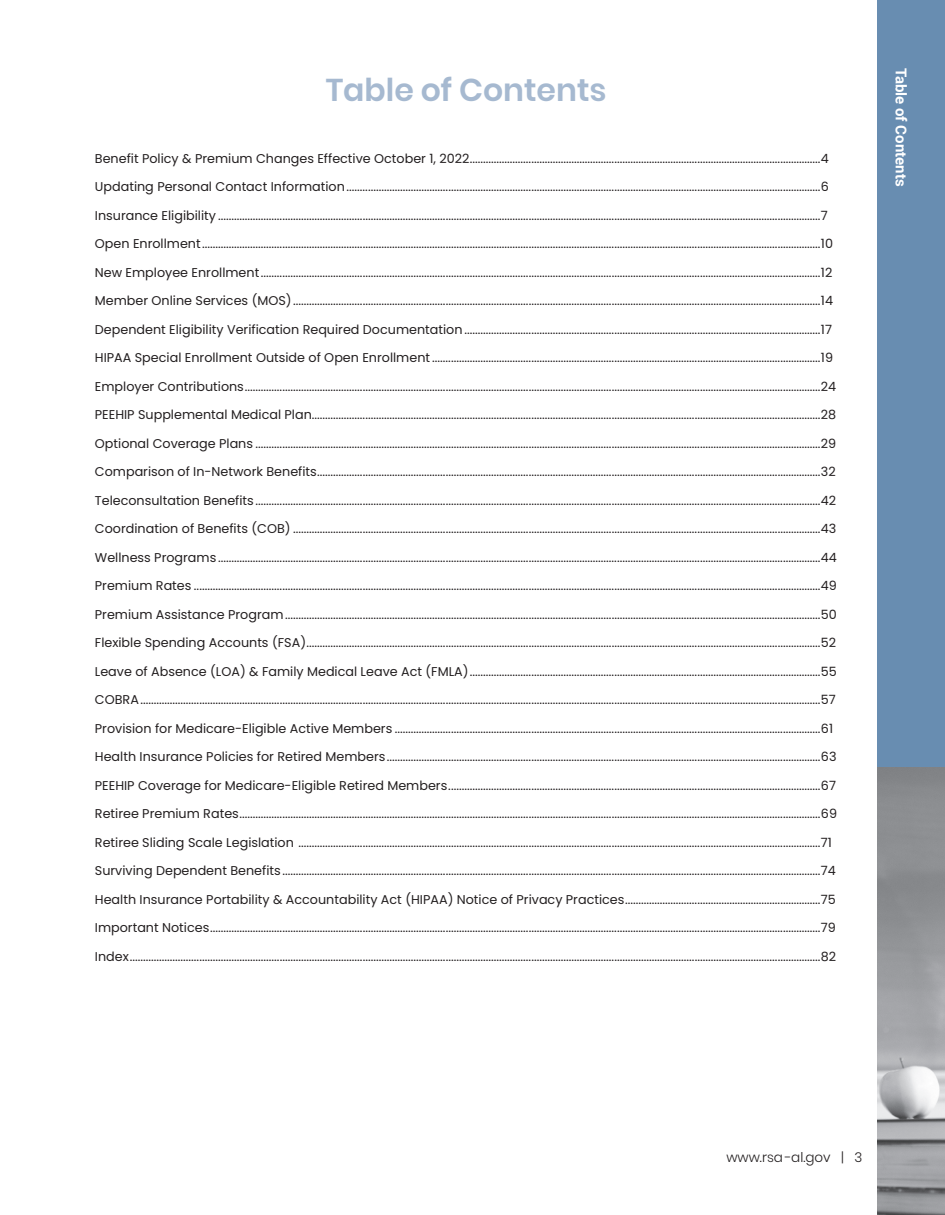
<style>
.page{position:relative;width:945px;height:1215px;background:#fff}
.page>*{position:absolute;margin:0;border:0;box-sizing:border-box;transform-origin:0 0}
.Page_Title{font:600 31.5px "Poppins";color:#a6b9d0}
.t1{font:700 15px "Roboto";color:#fff}
.t2{font:300 13.5px "Poppins";color:#231f20}
.t3{font:12.75px "Poppins";color:#231f20}
</style>
<div class="page">
<div style="left:878px;top:0;width:67px;height:767px;background:#688db1"></div>
<img style="left:878px;top:767px;width:67px;height:448px">
<p class="Page_Title" style="left:326px;top:71px;width:282px">Table of Contents</p>
<p class="t3" style="left:95px;top:151px;width:736px">Benefit Policy &amp; Premium Changes Effective October 1, 2022...................................................................................................................................4</p>
<p class="t3" style="left:95px;top:179px;width:736px">Updating Personal Contact Information.................................................................................................................................................................................6</p>
<p class="t3" style="left:95px;top:208px;width:734px">Insurance Eligibility .................................................................................................................................................................................................................................7</p>
<p class="t3" style="left:95px;top:236px;width:740px">Open Enrollment.......................................................................................................................................................................................................................................10</p>
<p class="t3" style="left:95px;top:265px;width:739px">New Employee Enrollment.................................................................................................................................................................................................................12</p>
<p class="t3" style="left:95px;top:293px;width:740px">Member Online Services (MOS).....................................................................................................................................................................................................14</p>
<p class="t3" style="left:95px;top:322px;width:739px">Dependent Eligibility Verification Required Documentation.....................................................................................................................................17</p>
<p class="t3" style="left:95px;top:350px;width:740px">HIPAA Special Enrollment Outside of Open Enrollment .................................................................................................................................................19</p>
<p class="t3" style="left:95px;top:379px;width:743px">Employer Contributions.......................................................................................................................................................................................................................24</p>
<p class="t3" style="left:95px;top:407px;width:743px">PEEHIP Supplemental Medical Plan..............................................................................................................................................................................................28</p>
<p class="t3" style="left:95px;top:436px;width:743px">Optional Coverage Plans ...................................................................................................................................................................................................................29</p>
<p class="t3" style="left:95px;top:464px;width:742px">Comparison of In-Network Benefits............................................................................................................................................................................................32</p>
<p class="t3" style="left:95px;top:493px;width:743px">Teleconsultation Benefits...................................................................................................................................................................................................................42</p>
<p class="t3" style="left:95px;top:521px;width:743px">Coordination of Benefits (COB) .....................................................................................................................................................................................................43</p>
<p class="t3" style="left:95px;top:550px;width:744px">Wellness Programs .................................................................................................................................................................................................................................44</p>
<p class="t3" style="left:95px;top:578px;width:744px">Premium Rates ..........................................................................................................................................................................................................................................49</p>
<p class="t3" style="left:95px;top:607px;width:744px">Premium Assistance Program........................................................................................................................................................................................................50</p>
<p class="t3" style="left:95px;top:635px;width:743px">Flexible Spending Accounts (FSA)................................................................................................................................................................................................52</p>
<p class="t3" style="left:95px;top:664px;width:744px">Leave of Absence (LOA) &amp; Family Medical Leave Act (FMLA)...................................................................................................................................55</p>
<p class="t3" style="left:95px;top:692px;width:742px">COBRA..............................................................................................................................................................................................................................................................57</p>
<p class="t3" style="left:95px;top:721px;width:740px">Provision for Medicare-Eligible Active Members ...............................................................................................................................................................61</p>
<p class="t3" style="left:95px;top:749px;width:743px">Health Insurance Policies for Retired Members..................................................................................................................................................................63</p>
<p class="t3" style="left:95px;top:778px;width:743px">PEEHIP Coverage for Medicare-Eligible Retired Members...........................................................................................................................................67</p>
<p class="t3" style="left:95px;top:806px;width:744px">Retiree Premium Rates.........................................................................................................................................................................................................................69</p>
<p class="t3" style="left:95px;top:835px;width:739px">Retiree Sliding Scale Legislation ...................................................................................................................................................................................................71</p>
<p class="t3" style="left:95px;top:863px;width:742px">Surviving Dependent Benefits.........................................................................................................................................................................................................74</p>
<p class="t3" style="left:95px;top:892px;width:742px">Health Insurance Portability &amp; Accountability Act (HIPAA) Notice of Privacy Practices.........................................................................75</p>
<p class="t3" style="left:95px;top:920px;width:742px">Important Notices....................................................................................................................................................................................................................................79</p>
<p class="t3" style="left:95px;top:949px;width:743px">Index..................................................................................................................................................................................................................................................................82</p>
<p class="t1" style="left:912px;top:68px;width:120px;rotate:90deg">Table of Contents</p>
<p class="t2" style="left:726px;top:1149px;width:138px">www.rsa -al.gov | 3</p>
</div>
